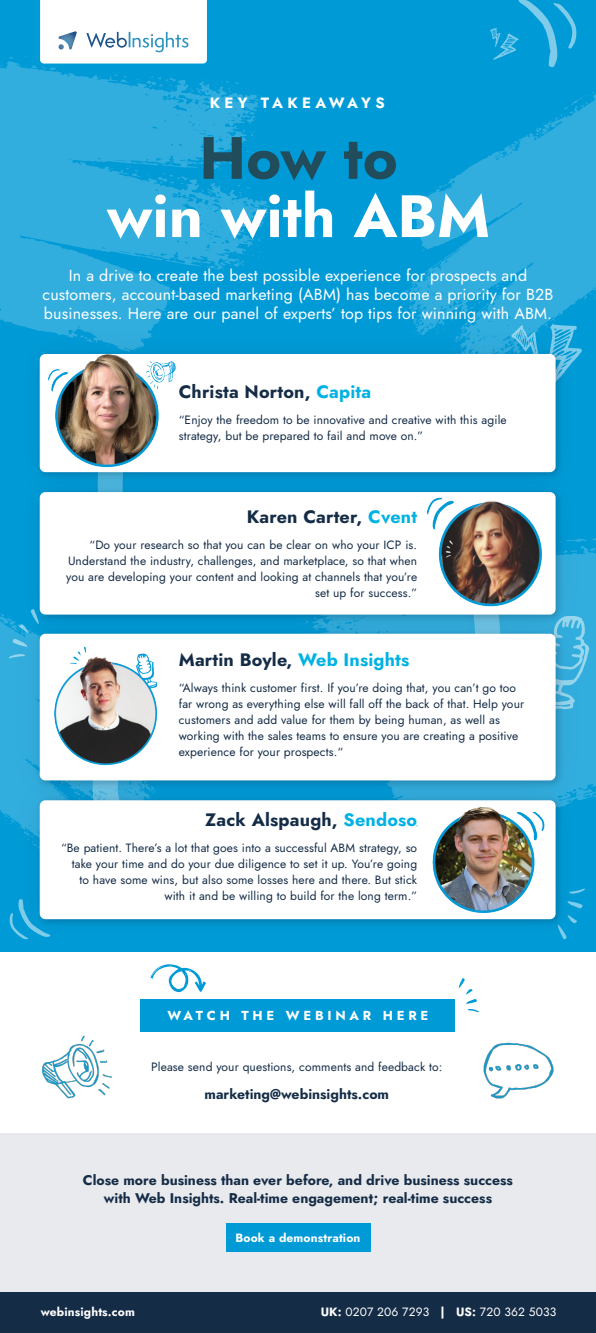
<style>
.page{position:relative;width:596px;height:1333px;background:#fff}
.page>*{position:absolute;margin:0;border:0;box-sizing:border-box;transform-origin:0 0}
.t1{font:59.6px "Jost";color:#fff}
.t2{font:59.6px "Jost";color:#204c5b}
.t3{font:18px "Jost";letter-spacing:.01em;color:#152c47}
.t4{font:16px/19px "Jost";letter-spacing:.01em;color:#fff;text-align:center}
.t5{font:14.9px "Jost";letter-spacing:.29em;color:#fff}
.t6{font:14px/18px "Jost";color:#152c47;text-align:center}
.t7{font:13px "Jost";letter-spacing:.29em;color:#fff}
.t8{font:12px/16px "Jost";letter-spacing:.01em;color:#152c47}
.t9{font:12px "Jost";letter-spacing:.01em;color:#fff}
.s1{color:#00b2e3}
</style>
<div class="page">
<div style="left:0;top:0;width:595px;height:951px;background:#009bd7"></div>
<svg style="left:0;top:56px;width:239px;height:28px"></svg>
<svg style="left:0;top:84px;width:277px;height:186px;fill:#32aede"></svg>
<svg style="left:0;top:137px;width:179px;height:187px;fill:#32aede"></svg>
<svg style="left:584px;top:624px;width:11px;height:175px;fill:#32aede"></svg>
<svg style="left:400px;top:252px;width:195px;height:72px;fill:#32aede"></svg>
<svg style="left:412px;top:29px;width:183px;height:223px"></svg>
<svg style="left:0;top:676px;width:10px;height:72px"></svg>
<svg style="left:490px;top:0;width:86px;height:68px"></svg>
<svg style="left:40px;top:0;width:167px;height:63px"></svg>
<div style="left:10px;top:324px;width:574px;height:177px;background:#152c47;opacity:.1"></div>
<div style="left:40px;top:354px;width:515px;height:118px;background:#fff;border-radius:6px"></div>
<div style="left:10px;top:462px;width:574px;height:182px;background:#152c47;opacity:.1"></div>
<div style="left:40px;top:492px;width:515px;height:122px;background:#fff;border-radius:6px"></div>
<div style="left:10px;top:604px;width:574px;height:206px;background:#152c47;opacity:.1"></div>
<div style="left:40px;top:633px;width:515px;height:147px;background:#fff;border-radius:6px"></div>
<div style="left:10px;top:770px;width:574px;height:178px;background:#152c47;opacity:.1"></div>
<div style="left:40px;top:800px;width:515px;height:119px;background:#fff;border-radius:6px"></div>
<div style="left:0;top:1290px;width:595px;height:42px;background:#152c47"></div>
<div style="left:0;top:1133px;width:595px;height:158px;background:#e8eaed"></div>
<div style="left:225px;top:1223px;width:145px;height:28px;background:#009bd7"></div>
<div style="left:140px;top:999px;width:315px;height:32px;background:#009bd7"></div>
<img style="left:42px;top:1035px;width:70px;height:64px">
<img style="left:483px;top:1042px;width:71px;height:57px">
<svg style="left:0;top:592px;width:61px;height:84px"></svg>
<svg style="left:9px;top:898px;width:42px;height:41px"></svg>
<svg style="left:532px;top:869px;width:63px;height:83px"></svg>
<img style="left:43px;top:352px;width:139px;height:115px">
<img style="left:37px;top:641px;width:135px;height:130px">
<img style="left:416px;top:807px;width:129px;height:109px">
<img style="left:423px;top:497px;width:118px;height:112px">
<svg style="left:511px;top:497px;width:30px;height:23px"></svg>
<svg style="left:417px;top:807px;width:38px;height:33px"></svg>
<svg style="left:150px;top:964px;width:56px;height:28px"></svg>
<svg style="left:458px;top:978px;width:21px;height:34px"></svg>
<p class="t5" style="left:210px;top:93px;width:176px">KEY TAKEAWAYS</p>
<h1 class="t2" style="left:199px;top:117px;width:200px">How to</h1>
<h1 class="t1" style="left:107px;top:176px;width:384px">win with ABM</h1>
<h3 class="t4" style="left:42px;top:266px;width:512px">In a drive to create the best possible experience for prospects and customers, account-based marketing (ABM) has become a priority for B2B businesses. Here are our panel of experts’ top tips for winning with ABM.</h3>
<h2 class="t3" style="left:179px;top:380px;width:194px">Christa Norton, <span class="s1">Capita</span></h2>
<p class="t8" style="left:179px;top:412px;width:329px">“Enjoy the freedom to be innovative and creative with this agile strategy, but be prepared to fail and move on.”</p>
<h2 class="t3" style="left:246px;top:504px;width:172px">Karen Carter, <span class="s1">Cvent</span></h2>
<p class="t8" style="left:66px;top:536px;width:352px;text-align:right">“Do your research so that you can be clear on who your ICP is.<br>Understand the industry, challenges, and marketplace, so that when you are developing your content and looking at channels that you’re set up for success.”</p>
<h2 class="t3" style="left:179px;top:647px;width:232px">Martin Boyle, <span class="s1">Web Insights</span></h2>
<p class="t8" style="left:179px;top:680px;width:346px">“Always think customer first. If you’re doing that, you can’t go too far wrong as everything else will fall off the back of that. Help your customers and add value for them by being human, as well as working with the sales teams to ensure you are creating a positive experience for your prospects.“</p>
<h2 class="t3" style="left:205px;top:807px;width:213px">Zack Alspaugh, <span class="s1">Sendoso</span></h2>
<p class="t8" style="left:61px;top:840px;width:357px;text-align:right">“Be patient. There’s a lot that goes into a successful ABM strategy, so take your time and do your due diligence to set it up. You’re going to have some wins, but also some losses here and there. But stick with it and be willing to build for the long term.”</p>
<p class="t7" style="left:167px;top:1006px;width:262px">WATCH THE WEBINAR HERE</p>
<p class="t8" style="left:151px;top:1059px;width:292px">Please send your questions, comments and feedback to:</p>
<p class="t6" style="left:204px;top:1085px;width:186px">marketing@webinsights.com</p>
<p class="t6" style="left:83px;top:1171px;width:431px">Close more business than ever before, and drive business success with Web Insights. Real-time engagement; real-time success</p>
<p class="t9" style="left:235px;top:1229px;width:126px">Book a demonstration</p>
<p class="t9" style="left:41px;top:1303px;width:96px">webinsights.com</p>
<p class="t9" style="left:320px;top:1303px;width:237px">UK: 0207 206 7293 | US: 720 362 5033</p>
</div>
